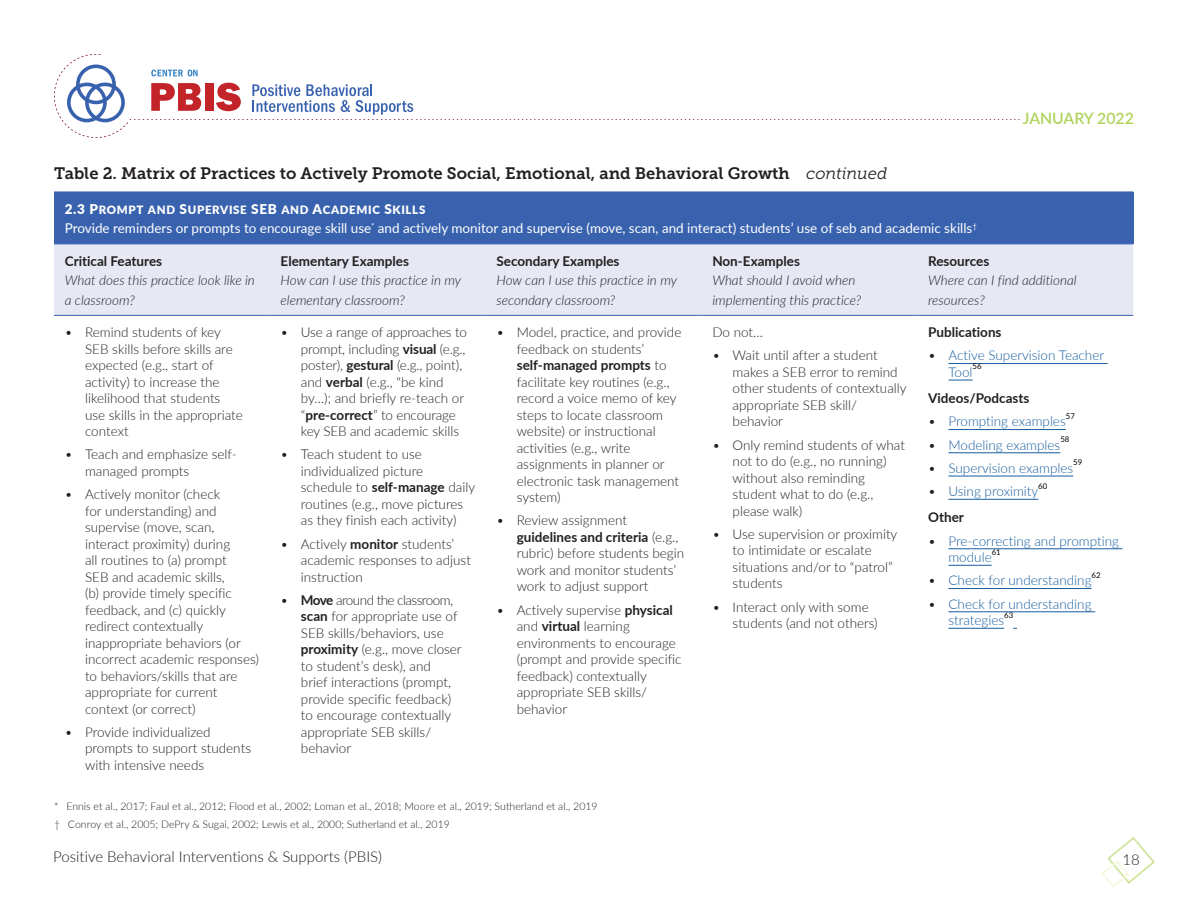
<style>
.page{position:relative;width:1188px;height:918px;background:#fff}
.page>*{position:absolute;margin:0;border:0;box-sizing:border-box;transform-origin:0 0}
.Paragraph_Style_3{font:16.5px "Museo Slab 700";color:#231f20}
.t1{font:600 15.75px "Lato";color:#b0d35b}
.t2{font:300 15px "Lato";color:#231f20}
.Table_copy{font:300 13.5px/16.5px "Lato";color:#231f20}
.Table_copy-2{font:italic 300 13.5px/19.5px "Lato";color:#231f20}
.t3{font:300 13.5px/16.5px "Lato";color:#175d9e}
.Table_Head{font:13.5px "Lato";color:#fff}
.Table_copy-3{font:700 13.5px "Lato";color:#231f20}
.Table_Subhead{font:700 13.5px "Lato";color:#231f20}
.Table_subtitle{font:11.55px "Lato Black SC850";letter-spacing:.06em;color:#fff}
.footnote{font:300 10.5px "Lato";color:#231f20}
.t4{font:7.8px "Lato";color:#000}
.s1{font-family:"Museo Slab 300";font-style:italic}
.s2{font-size:13.5px}
.s3{font-weight:700}
.s4{color:#231f20}
</style>
<div class="page">
<svg style="left:1101px;top:837px;width:54px;height:51px"></svg>
<svg style="left:54px;top:54px;width:966px;height:84px"></svg>
<div style="left:54px;top:192px;width:1079px;height:52px;background:#3962ae"></div>
<div style="left:54px;top:245px;width:1079px;height:70px;background:#e6e8f4"></div>
<hr style="left:54px;top:244px;width:216px;height:1px;background:#3962ae">
<hr style="left:270px;top:244px;width:216px;height:1px;background:#3962ae">
<hr style="left:486px;top:244px;width:216px;height:1px;background:#3962ae">
<hr style="left:702px;top:244px;width:215px;height:1px;background:#3962ae">
<hr style="left:917px;top:244px;width:216px;height:1px;background:#3962ae">
<hr style="left:54px;top:315px;width:216px;height:1px;background:#3962ae">
<hr style="left:270px;top:315px;width:216px;height:1px;background:#3962ae">
<hr style="left:486px;top:315px;width:216px;height:1px;background:#3962ae">
<hr style="left:702px;top:315px;width:215px;height:1px;background:#3962ae">
<hr style="left:917px;top:315px;width:216px;height:1px;background:#3962ae">
<hr style="left:948px;top:363px;width:160px;height:1px;background:#175d9e">
<svg style="left:948px;top:380px;width:25px;height:1px"></svg>
<hr style="left:948px;top:429px;width:118px;height:1px;background:#175d9e">
<hr style="left:948px;top:453px;width:112px;height:1px;background:#175d9e">
<hr style="left:948px;top:476px;width:125px;height:1px;background:#175d9e">
<hr style="left:948px;top:499px;width:90px;height:1px;background:#175d9e">
<hr style="left:948px;top:549px;width:174px;height:1px;background:#175d9e">
<hr style="left:948px;top:565px;width:44px;height:1px;background:#175d9e">
<hr style="left:948px;top:588px;width:144px;height:1px;background:#175d9e">
<hr style="left:948px;top:612px;width:147px;height:1px;background:#175d9e">
<hr style="left:948px;top:628px;width:56px;height:1px;background:#175d9e">
<p class="t1" style="left:1023px;top:107px;width:113px">JANUARY 2022</p>
<p class="Paragraph_Style_3" style="left:54px;top:164px;width:835px">Table 2. Matrix of Practices to Actively Promote Social, Emotional, and Behavioral Growth <span class="s1">continued</span></p>
<p class="Table_subtitle" style="left:65px;top:201px;width:196px"><span class="s2">2.3 P</span>ROMPT AND <span class="s2">S</span>UPERVISE <span class="s2">SEB</span></p>
<p class="Table_subtitle" style="left:281px;top:201px;width:145px">AND <span class="s2">A</span>CADEMIC <span class="s2">S</span>KILLS</p>
<p class="Table_Head" style="left:65px;top:219px;width:914px">Provide reminders or prompts to encourage skill use<sup>*</sup> and actively monitor and supervise (move, scan, and interact) students’ use of seb and academic skills<sup>†</sup></p>
<p class="Table_copy-3" style="left:65px;top:251px;width:99px">Critical Features</p>
<p class="Table_copy-2" style="left:65px;top:270px;width:192px">What does this practice look like in a classroom?</p>
<p class="Table_copy-3" style="left:281px;top:251px;width:130px">Elementary Examples</p>
<p class="Table_copy-2" style="left:281px;top:270px;width:182px">How can I use this practice in my elementary classroom?</p>
<p class="Table_copy-3" style="left:496px;top:251px;width:125px">Secondary Examples</p>
<p class="Table_copy-2" style="left:496px;top:270px;width:182px">How can I use this practice in my secondary classroom?</p>
<p class="Table_copy-3" style="left:712px;top:251px;width:89px">Non-Examples</p>
<p class="Table_copy-2" style="left:712px;top:270px;width:151px">What should I avoid when implementing this practice?</p>
<p class="Table_copy-3" style="left:928px;top:251px;width:63px">Resources</p>
<p class="Table_copy-2" style="left:928px;top:270px;width:150px">Where can I find additional resources?</p>
<p class="Table_copy" style="left:85px;top:323px;width:159px;text-indent:-20px">• Remind students of key<br>SEB skills before skills are expected (e.g., start of activity) to increase the likelihood that students use skills in the appropriate context</p>
<p class="Table_copy" style="left:85px;top:446px;width:153px;text-indent:-20px">• Teach and emphasize self&shy;managed prompts</p>
<p class="Table_copy" style="left:85px;top:485px;width:176px;text-indent:-20px">• Actively monitor (check<br>for understanding) and supervise (move, scan, interact proximity) during<br>all routines to (a) prompt<br>SEB and academic skills,<br>(b) provide timely specific feedback, and (c) quickly redirect contextually inappropriate behaviors (or incorrect academic responses) to behaviors/skills that are appropriate for current context (or correct)</p>
<p class="Table_copy" style="left:85px;top:723px;width:168px;text-indent:-20px">• Provide individualized prompts to support students with intensive needs</p>
<p class="Table_copy" style="left:301px;top:323px;width:168px;text-indent:-20px">• Use a range of approaches to prompt, including <span class="s3">visual</span> (e.g., poster), <span class="s3">gestural</span> (e.g., point), and <span class="s3">verbal</span> (e.g., “be kind by…); and briefly re-teach or “<span class="s3">pre-correct</span>” to encourage key SEB and academic skills</p>
<p class="Table_copy" style="left:301px;top:446px;width:176px;text-indent:-20px">• Teach student to use individualized picture schedule to <span class="s3">self-manage</span> daily routines (e.g., move pictures as they finish each activity)</p>
<p class="Table_copy" style="left:301px;top:535px;width:172px;text-indent:-20px">• Actively <span class="s3">monitor</span> students’ academic responses to adjust instruction</p>
<p class="Table_copy" style="left:301px;top:591px;width:162px;text-indent:-20px">• <span class="s3">Move</span> around the classroom, <span class="s3">scan</span> for appropriate use of<br>SEB skills/behaviors, use <span class="s3">proximity</span> (e.g., move closer to student’s desk), and<br>brief interactions (prompt, provide specific feedback) to encourage contextually appropriate SEB skills/ behavior</p>
<p class="Table_copy" style="left:517px;top:323px;width:166px;text-indent:-20px">• Model, practice, and provide feedback on students’ <span class="s3">self-managed prompts</span> to facilitate key routines (e.g., record a voice memo of key steps to locate classroom website) or instructional activities (e.g., write assignments in planner or electronic task management system)</p>
<p class="Table_copy" style="left:517px;top:512px;width:169px;text-indent:-20px">• Review assignment <span class="s3">guidelines and criteria</span> (e.g., rubric) before students begin work and monitor students’ work to adjust support</p>
<p class="Table_copy" style="left:517px;top:601px;width:166px;text-indent:-20px">• Actively supervise <span class="s3">physical </span>and <span class="s3">virtual</span> learning environments to encourage (prompt and provide specific feedback) contextually appropriate SEB skills/ behavior</p>
<p class="footnote" style="left:54px;top:799px;width:545px">* Ennis et al., 2017; Faul et al., 2012; Flood et al., 2002; Loman et al., 2018; Moore et al., 2019; Sutherland et al., 2019</p>
<p class="footnote" style="left:54px;top:817px;width:397px">† Conroy et al., 2005; DePry &amp; Sugai, 2002; Lewis et al., 2000; Sutherland et al., 2019</p>
<p class="Table_copy" style="left:712px;top:323px;width:52px">Do not…</p>
<p class="Table_copy" style="left:733px;top:347px;width:176px;text-indent:-20px">• Wait until after a student makes a SEB error to remind other students of contextually appropriate SEB skill/ behavior</p>
<p class="Table_copy" style="left:733px;top:436px;width:174px;text-indent:-20px">• Only remind students of what not to do (e.g., no running) without also reminding student what to do (e.g., please walk)</p>
<p class="Table_copy" style="left:733px;top:525px;width:166px;text-indent:-20px">• Use supervision or proximity to intimidate or escalate situations and/or to “patrol” students</p>
<p class="Table_copy" style="left:733px;top:598px;width:147px;text-indent:-20px">• Interact only with some students (and not others)</p>
<p class="Table_Subhead" style="left:928px;top:322px;width:75px">Publications</p>
<p class="t3" style="left:948px;top:347px;width:157px;text-indent:-20px"><span class="s4">•</span> Active Supervision Teacher<br>Tool</p>
<p class="t4" style="left:973px;top:361px;width:11px">56</p>
<p class="Table_Subhead" style="left:928px;top:388px;width:103px">Videos/Podcasts</p>
<p class="t3" style="left:928px;top:413px;width:139px"><span class="s4">•</span> Prompting examples</p>
<p class="t4" style="left:1066px;top:410px;width:11px">57</p>
<p class="t4" style="left:1060px;top:434px;width:11px">58</p>
<p class="t3" style="left:928px;top:459px;width:147px"><span class="s4">•</span> Supervision examples</p>
<p class="t3" style="left:928px;top:436px;width:134px"><span class="s4">•</span> Modeling examples</p>
<p class="t4" style="left:1073px;top:457px;width:11px">59</p>
<p class="t4" style="left:1038px;top:480px;width:11px">60</p>
<p class="t3" style="left:928px;top:482px;width:112px"><span class="s4">•</span> Using proximity</p>
<p class="Table_Subhead" style="left:928px;top:507px;width:37px">Other</p>
<p class="t3" style="left:948px;top:532px;width:172px;text-indent:-20px"><span class="s4">•</span> Pre-correcting and prompting module</p>
<p class="t4" style="left:992px;top:546px;width:11px">61</p>
<p class="t3" style="left:928px;top:572px;width:165px"><span class="s4">•</span> Check for understanding</p>
<p class="t4" style="left:1092px;top:569px;width:11px">62</p>
<p class="t3" style="left:948px;top:595px;width:145px;text-indent:-20px"><span class="s4">•</span> Check for understanding strategies</p>
<p class="t4" style="left:1004px;top:609px;width:11px">63</p>
<p class="t2" style="left:53px;top:846px;width:330px">Positive Behavioral Interventions &amp; Supports (PBIS)</p>
<p class="t2" style="left:1123px;top:849px;width:19px">18</p>
</div>
